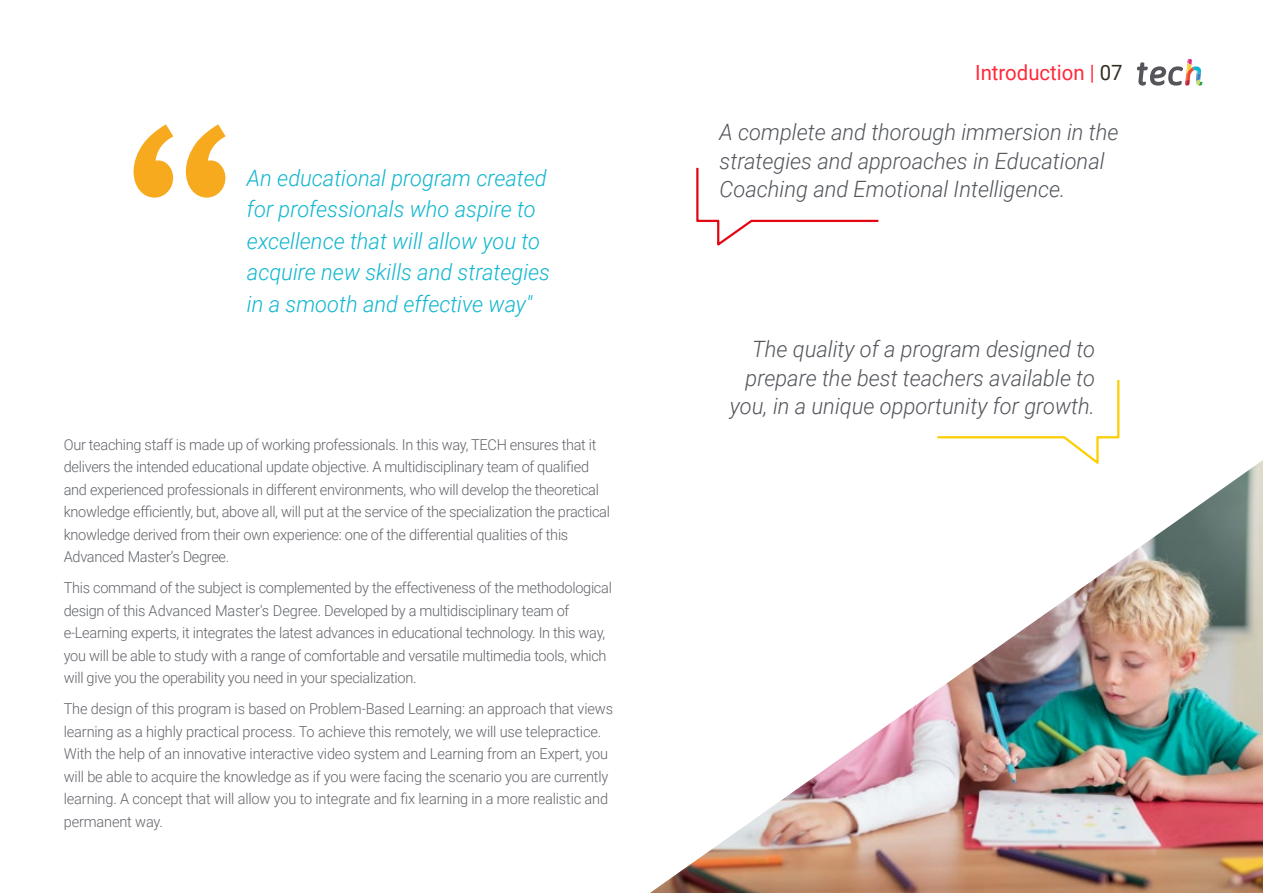
<style>
.page{position:relative;width:1263px;height:893px;background:#fff}
.page>*{position:absolute;margin:0;border:0;box-sizing:border-box;transform-origin:0 0}
.t1{font:italic 300 22.5px/28.5px "Roboto";color:#52555b}
.t2{font:italic 300 22.5px/31.5px "Roboto";color:#0fb6cf}
.t3{font:21px "Roboto";color:#ff293a}
.t4{font:300 15px/22.5px "Roboto";letter-spacing:-.02em;color:#61646a}
.s1{color:#312e20}
</style>
<div class="page">
<svg style="left:134px;top:124px;width:92px;height:74px"></svg>
<img style="left:650px;top:460px;width:613px;height:433px">
<svg style="left:696px;top:167px;width:183px;height:79px"></svg>
<svg style="left:1137px;top:59px;width:65px;height:27px"></svg>
<svg style="left:935px;top:380px;width:185px;height:87px"></svg>
<h1 class="t2" style="left:247px;top:161px;width:305px">An educational program created for professionals who aspire to excellence that will allow you to acquire new skills and strategies in a smooth and effective way"</h1>
<p class="t4" style="left:64px;top:433px;width:548px">Our teaching staff is made up of working professionals. In this way, TECH ensures that it delivers the intended educational update objective. A multidisciplinary team of qualified and experienced professionals in different environments, who will develop the theoretical knowledge efficiently, but, above all, will put at the service of the specialization the practical knowledge derived from their own experience: one of the differential qualities of this Advanced Master’s Degree.</p>
<p class="t4" style="left:64px;top:576px;width:550px">This command of the subject is complemented by the effectiveness of the methodological design of this Advanced Master's Degree. Developed by a multidisciplinary team of e-Learning experts, it integrates the latest advances in educational technology. In this way, you will be able to study with a range of comfortable and versatile multimedia tools, which will give you the operability you need in your specialization.</p>
<p class="t4" style="left:64px;top:697px;width:551px">The design of this program is based on Problem-Based Learning: an approach that views learning as a highly practical process. To achieve this remotely, we will use telepractice.<br>With the help of an innovative interactive video system and Learning from an Expert, you will be able to acquire the knowledge as if you were facing the scenario you are currently learning. A concept that will allow you to integrate and fix learning in a more realistic and permanent way.</p>
<h2 class="t3" style="left:975px;top:57px;width:149px">Introduction | <span class="s1">07</span></h2>
<h1 class="t1" style="left:720px;top:117px;width:400px">A complete and thorough immersion in the strategies and approaches in Educational<br>Coaching and Emotional Intelligence.</h1>
<h1 class="t1" style="left:730px;top:334px;width:367px;text-align:right">The quality of a program designed to prepare the best teachers available to you, in a unique opportunity for growth.</h1>
</div>
